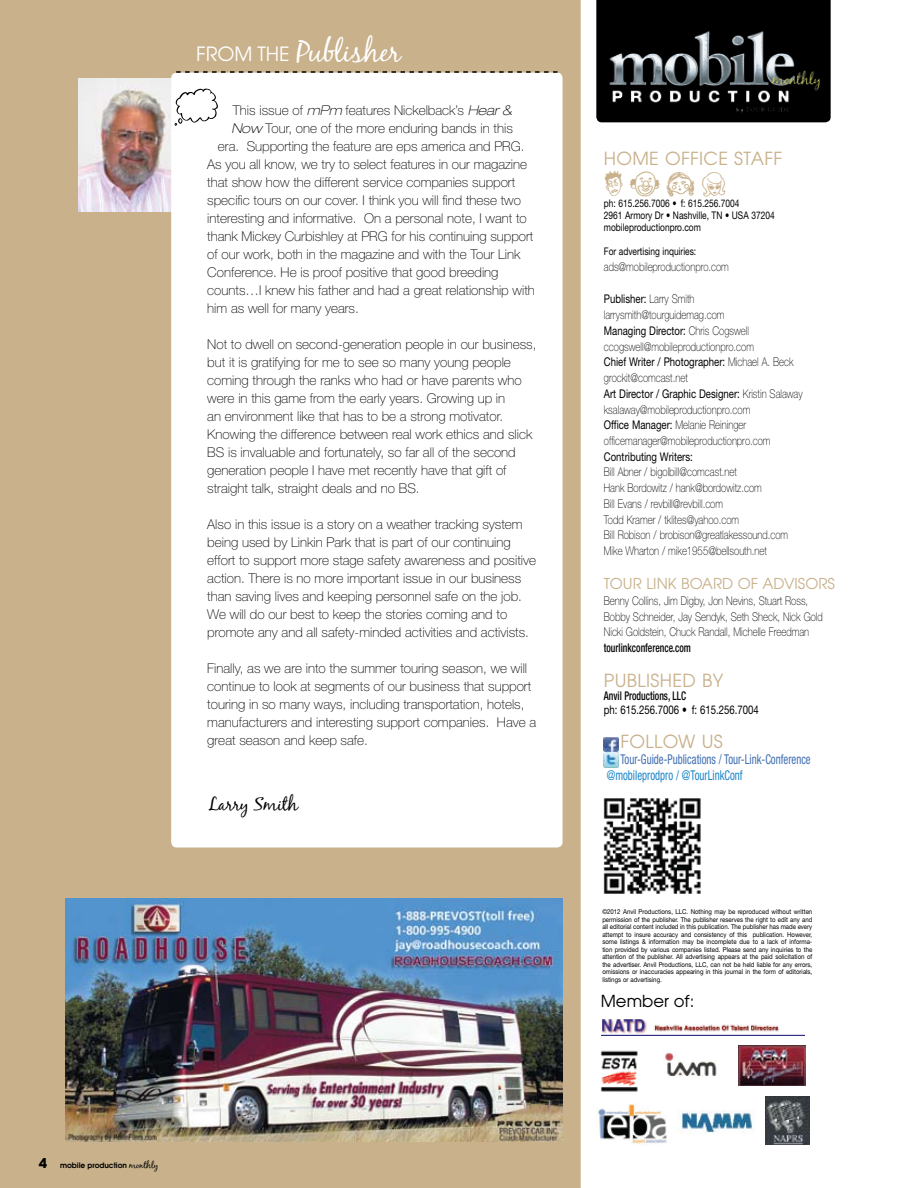
<style>
.page{position:relative;width:918px;height:1188px;background:#fff}
.page>*{position:absolute;margin:0;border:0;box-sizing:border-box;transform-origin:0 0}
.t1{font:29.25px "Black Jack";color:#fff}
.t2{font:27px "Acme Expressions";color:#c8b18b}
.t3{font:18px "Avant Garde";letter-spacing:.02em;color:#c8b18b}
.t4{font:18px "Black Jack";color:#000}
.t5{font:16.5px "Avant Garde";color:#000}
.t6{font:15px "Avant Garde";color:#c8b18b}
.t7{font:100 13.5px/18px "Helvetica Neue";color:#000}
.t8{font:condensed 13.5px "Helvetica Neue";color:#406fb2;scale:.8 1}
.t9{font:condensed 13.5px "Helvetica Neue";color:#1e86c8;scale:.8 1}
.t10{font:100 12px/15.8px "Helvetica Neue";color:#000;scale:.8 1}
.t11{font:12px "Helvetica Neue";color:#000;scale:.8 1}
.t12{font:500 condensed 12px "Helvetica Neue";color:#000;scale:.8 1}
.t13{font:10.5px/12px "Helvetica Neue";color:#000;scale:.8 1}
.t14{font:600 7.5px "Avant Garde";color:#000}
.t15{font:6.75px/7.5px "Helvetica Neue";color:#000;text-align:justify;scale:.9 1}
.s1{font-family:"Avant Garde";font-size:19.65px}
.s2{font-style:italic;font-stretch:expanded}
.s3{font-weight:700;font-size:13.5px}
.s4{font-family:"Black Jack";font-weight:400;font-size:9px}
.s5{font-size:25.5px}
.s6{font-weight:400}
</style>
<div class="page">
<div style="left:0;top:0;width:581px;height:1188px;background:#c8b18b"></div>
<img style="left:600px;top:1050px;width:38px;height:42px">
<img style="left:601px;top:1020px;width:204px;height:16px">
<img style="left:739px;top:1046px;width:67px;height:40px">
<img style="left:665px;top:1053px;width:52px;height:24px">
<img style="left:766px;top:1097px;width:44px;height:48px">
<img style="left:598px;top:1104px;width:69px;height:40px">
<img style="left:681px;top:1110px;width:75px;height:24px">
<img style="left:78px;top:78px;width:93px;height:134px">
<div style="left:171px;top:73px;width:392px;height:775px;background:#fff;border-radius:5px"></div>
<svg style="left:175px;top:89px;width:43px;height:37px"></svg>
<img style="left:66px;top:898px;width:497px;height:244px">
<svg style="left:176px;top:71px;width:382px;height:2px"></svg>
<div style="left:596px;top:0;width:235px;height:14px;background:#000"></div>
<img style="left:596px;top:14px;width:235px;height:108px">
<img style="left:604px;top:737px;width:14px;height:30px">
<img style="left:603px;top:798px;width:98px;height:96px">
<h1 class="t1" style="left:196px;top:34px;width:206px"><span class="s1">FROM THE</span> Publisher</h1>
<p class="t7" style="left:233px;top:101px;width:281px">This issue of <span class="s2">mPm</span> features Nickelback’s <span class="s2">Hear &amp;</span></p>
<p class="t7" style="left:231px;top:119px;width:283px"><span class="s2">Now</span> Tour, one of the more enduring bands in this</p>
<p class="t7" style="left:218px;top:137px;width:308px">era. Supporting the feature are eps america and PRG.</p>
<p class="t7" style="left:207px;top:155px;width:321px">As you all know, we try to select features in our magazine</p>
<p class="t7" style="left:207px;top:173px;width:309px">that show how the different service companies support</p>
<p class="t7" style="left:207px;top:191px;width:315px">specific tours on our cover. I think you will find these two</p>
<p class="t7" style="left:207px;top:209px;width:321px">interesting and informative. On a personal note, I want to</p>
<p class="t7" style="left:207px;top:227px;width:328px">thank Mickey Curbishley at PRG for his continuing support</p>
<p class="t7" style="left:207px;top:245px;width:314px">of our work, both in the magazine and with the Tour Link</p>
<p class="t7" style="left:207px;top:263px;width:293px">Conference. He is proof positive that good breeding</p>
<p class="t7" style="left:207px;top:281px;width:329px">counts…I knew his father and had a great relationship with</p>
<p class="t7" style="left:207px;top:299px;width:153px">him as well for many years.</p>
<p class="t7" style="left:207px;top:335px;width:331px">Not to dwell on second-generation people in our business, but it is gratifying for me to see so many young people coming through the ranks who had or have parents who were in this game from the early years. Growing up in<br>an environment like that has to be a strong motivator.<br>Knowing the difference between real work ethics and slick BS is invaluable and fortunately, so far all of the second generation people I have met recently have that gift of straight talk, straight deals and no BS.</p>
<p class="t7" style="left:207px;top:515px;width:330px">Also in this issue is a story on a weather tracking system being used by Linkin Park that is part of our continuing effort to support more stage safety awareness and positive action. There is no more important issue in our business than saving lives and keeping personnel safe on the job.<br>We will do our best to keep the stories coming and to promote any and all safety-minded activities and activists.</p>
<p class="t7" style="left:207px;top:659px;width:330px">Finally, as we are into the summer touring season, we will continue to look at segments of our business that support touring in so many ways, including transportation, hotels, manufacturers and interesting support companies. Have a great season and keep safe.</p>
<h3 class="t4" style="left:208px;top:793px;width:91px">Larry Smith</h3>
<p class="t14" style="left:39px;top:1160px;width:121px"><span class="s3">4</span> mobile production <span class="s4">monthly</span></p>
<h3 class="t3" style="left:604px;top:147px;width:180px">HOME OFFICE STAFF</h3>
<h2 class="t2" style="left:604px;top:171px;width:124px">a 7 <span class="s5">% g</span></h2>
<p class="t13" style="left:604px;top:197px;width:215px">ph: 615.256.7006 • f: 615.256.7004<br>2961 Armory Dr • Nashville, TN • USA 37204 mobileproductionpro.com</p>
<p class="t13" style="left:604px;top:245px;width:117px">For advertising inquiries:</p>
<p class="t10" style="left:604px;top:259px;width:158px">ads@mobileproductionpro.com</p>
<p class="t10" style="left:604px;top:291px;width:250px"><span class="s6">Publisher:</span> Larry Smith larrysmith@tourguidemag.com<br><span class="s6">Managing Director:</span> Chris Cogswell ccogswell@mobileproductionpro.com<br><span class="s6">Chief Writer / Photographer:</span> Michael A. Beck grockit@comcast.net<br><span class="s6">Art Director / Graphic Designer:</span> Kristin Salaway ksalaway@mobileproductionpro.com<br><span class="s6">Office Manager:</span> Melanie Reininger officemanager@mobileproductionpro.com</p>
<p class="t11" style="left:604px;top:449px;width:113px">Contributing Writers:</p>
<p class="t10" style="left:604px;top:464px;width:232px">Bill Abner / bigolbill@comcast.net<br>Hank Bordowitz / hank@bordowitz.com<br>Bill Evans / revbill@revbill.com<br>Todd Kramer / tklites@yahoo.com<br>Bill Robison / brobison@greatlakessound.com Mike Wharton / mike1955@bellsouth.net</p>
<p class="t6" style="left:604px;top:574px;width:233px">TOUR LINK BOARD OF ADVISORS</p>
<p class="t10" style="left:604px;top:593px;width:275px">Benny Collins, Jim Digby, Jon Nevins, Stuart Ross,<br>Bobby Schneider, Jay Sendyk, Seth Sheck, Nick Gold<br>Nicki Goldstein, Chuck Randall, Michelle Freedman</p>
<p class="t12" style="left:604px;top:641px;width:110px">tourlinkconference.com</p>
<h3 class="t3" style="left:604px;top:669px;width:121px">PUBLISHED BY</h3>
<p class="t12" style="left:604px;top:689px;width:104px">Anvil Productions, LLC</p>
<p class="t11" style="left:604px;top:702px;width:195px">ph: 615.256.7006 • f: 615.256.7004</p>
<h3 class="t3" style="left:620px;top:730px;width:104px">FOLLOW US</h3>
<p class="t8" style="left:620px;top:751px;width:239px">Tour-Guide-Publications / Tour-Link-Conference</p>
<p class="t9" style="left:607px;top:767px;width:171px">@mobileprodpro / @TourLinkConf</p>
<p class="t15" style="left:602px;top:908px;width:235px">©2012 Anvil Productions, LLC. Nothing may be reproduced without written permission of the publisher. The publisher reserves the right to edit any and all editorial content included in this publication. The publisher has made every attempt to insure accuracy and consistency of this publication. However, some listings &amp; information may be incomplete due to a lack of informa&shy;tion provided by various companies listed. Please send any inquiries to the attention of the publisher. All advertising appears at the paid solicitation of the advertiser. Anvil Productions, LLC, can not be held liable for any errors, omissions or inaccuracies appearing in this journal in the form of editorials, listings or advertising.</p>
<p class="t5" style="left:601px;top:991px;width:95px">Member of:</p>
</div>
